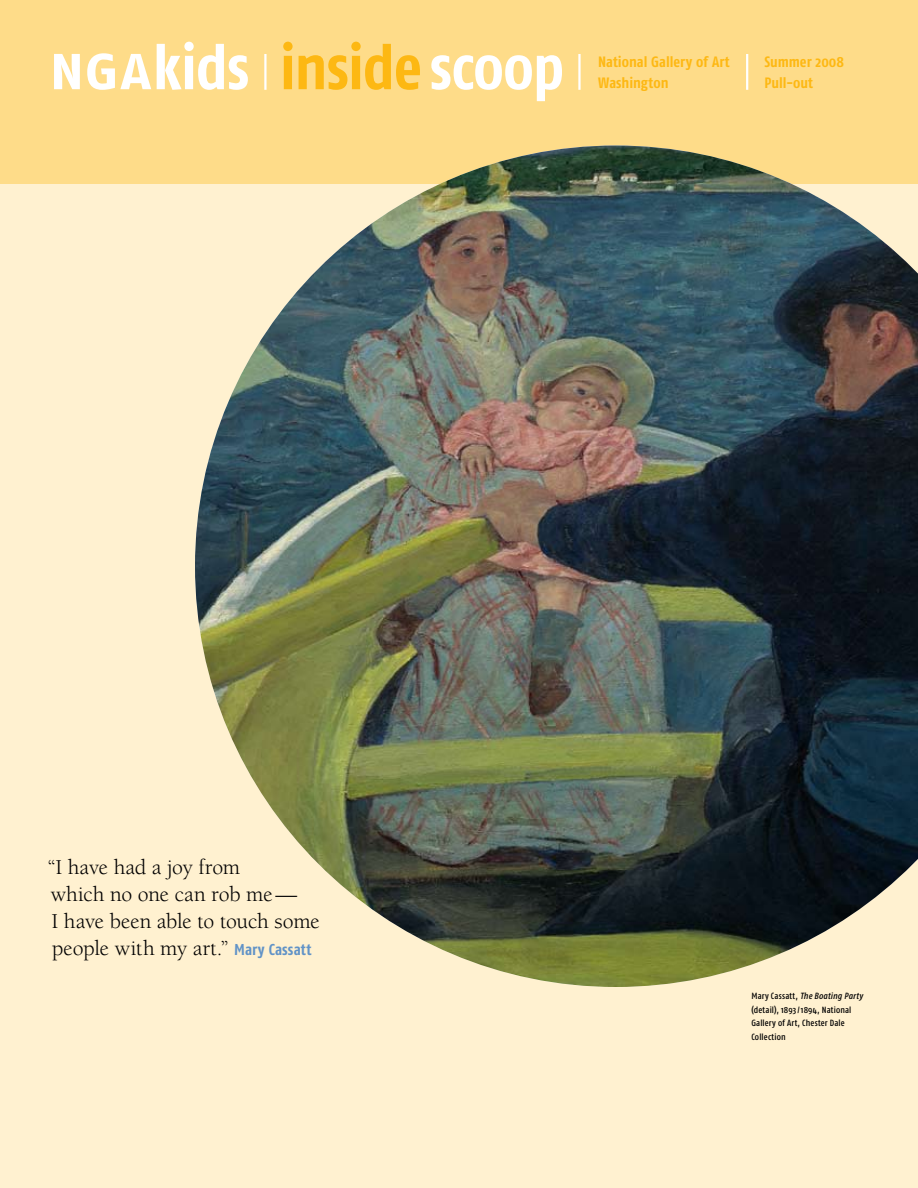
<style>
.page{position:relative;width:918px;height:1188px;background:#fff1d0}
.page>*{position:absolute;margin:0;border:0;box-sizing:border-box;transform-origin:0 0}
.t1{font:700 63px "Fago Co";letter-spacing:-.015em;color:#fff}
.t2{font:21.75px/27px "Berkeley Std";letter-spacing:-.01em;color:#000}
.t3{font:700 15px/21px "Fago Co";color:#fdb813}
.t4{font:9px/13.5px "Fago Co Med";letter-spacing:.015em;color:#000}
.s1{font-family:"Fago Co Bold Caps";font-weight:400}
.s2{color:#fdb813}
.s3{font-family:"Fago Co";font-weight:700;font-size:15.75px;color:#6193c7}
.s4{font-style:italic}
</style>
<div class="page">
<div style="left:0;top:0;width:918px;height:184px;background:#fedc89"></div>
<hr style="left:264px;top:54px;width:3px;height:36px;background:#fff">
<hr style="left:578px;top:54px;width:3px;height:36px;background:#fff">
<hr style="left:746px;top:54px;width:2px;height:36px;background:#fff">
<img style="left:195px;top:146px;width:723px;height:841px">
<h1 class="t1" style="left:49px;top:30px;width:516px"><span class="s1">nga</span>kids <span class="s2">inside</span> scoop</h1>
<h3 class="t3" style="left:598px;top:52px;width:133px">National Gallery of Art<br>Washington</h3>
<h3 class="t3" style="left:764px;top:52px;width:81px">Summer 2008<br>Pull-out</h3>
<h2 class="t2" style="left:48px;top:854px;width:273px">“I have had a joy from<br>which no one can rob me—<br>I have been able to touch some people with my art.” <span class="s3">Mary Cassatt</span></h2>
<p class="t4" style="left:751px;top:989px;width:113px">Mary Cassatt, <span class="s4">The Boating Party </span>(detail), 1893/1894, National<br>Gallery of Art, Chester Dale<br>Collection</p>
</div>
